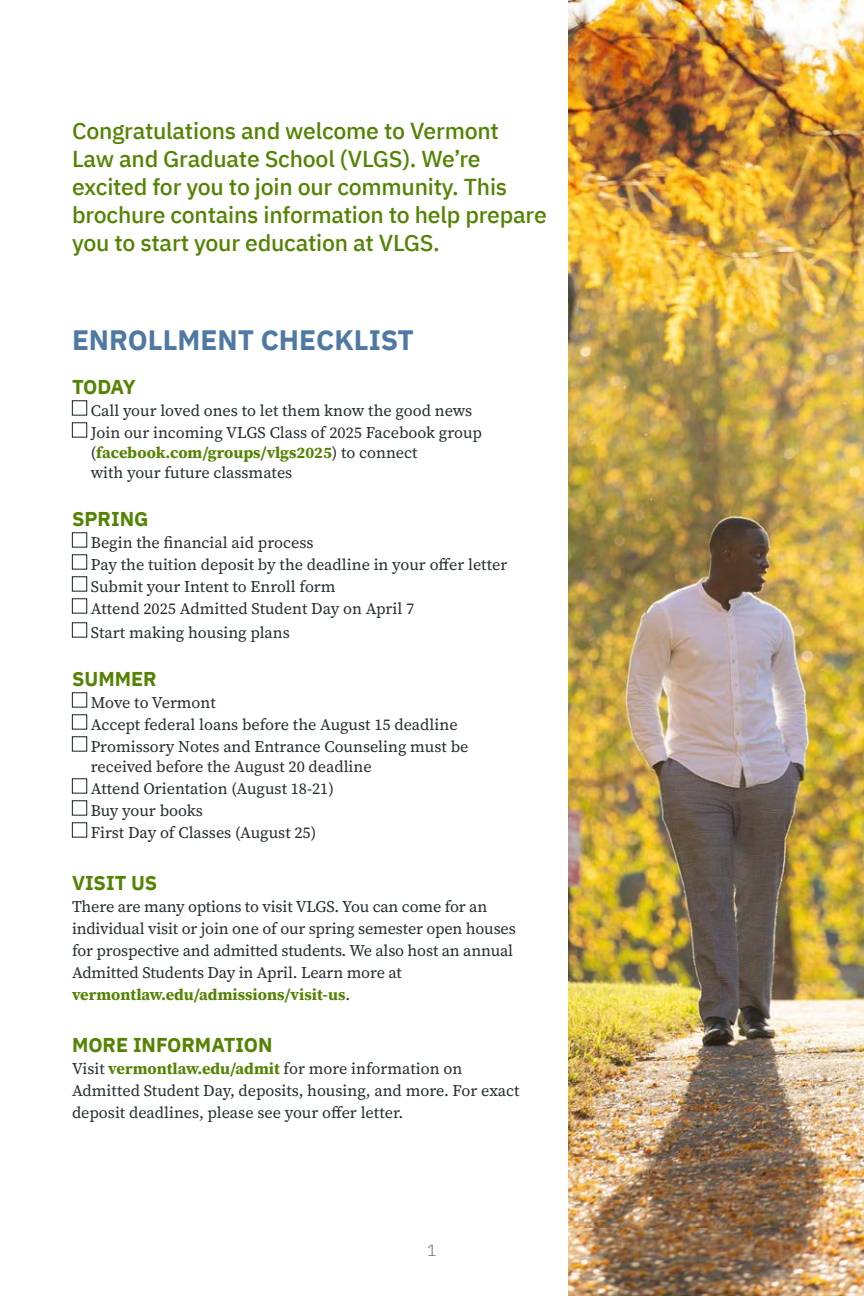
<style>
.page{position:relative;width:864px;height:1296px;background:#fff}
.page>*{position:absolute;margin:0;border:0;box-sizing:border-box;transform-origin:0 0}
.t1{font:700 28px "IBM Plex Sans";color:#4f78a3}
.t2{font:500 23px/28px "IBM Plex Sans";letter-spacing:-.01em;color:#548303}
.t3{font:700 20px "IBM Plex Sans";color:#548303}
.t4{font:16px/22px "Source Serif 418 pt";color:#252d30}
.t5{font:300 16px "IBM Plex Sans";color:#6e7273}
.s1{font-weight:700;color:#548303}
</style>
<div class="page">
<img style="left:568px;top:0;width:296px;height:1296px">
<div style="left:72px;top:400px;width:15px;height:16px;border:1px solid #152128"></div>
<div style="left:72px;top:422px;width:15px;height:16px;border:1px solid #152128"></div>
<div style="left:72px;top:532px;width:15px;height:16px;border:1px solid #152128"></div>
<div style="left:72px;top:554px;width:15px;height:16px;border:1px solid #152128"></div>
<div style="left:72px;top:576px;width:15px;height:16px;border:1px solid #152128"></div>
<div style="left:72px;top:598px;width:15px;height:16px;border:1px solid #152128"></div>
<div style="left:72px;top:622px;width:15px;height:16px;border:1px solid #152128"></div>
<div style="left:72px;top:692px;width:15px;height:16px;border:1px solid #152128"></div>
<div style="left:72px;top:714px;width:15px;height:16px;border:1px solid #152128"></div>
<div style="left:72px;top:736px;width:15px;height:16px;border:1px solid #152128"></div>
<div style="left:72px;top:778px;width:15px;height:16px;border:1px solid #152128"></div>
<div style="left:72px;top:800px;width:15px;height:16px;border:1px solid #152128"></div>
<div style="left:72px;top:822px;width:15px;height:16px;border:1px solid #152128"></div>
<h2 class="t2" style="left:72px;top:119px;width:476px">Congratulations and welcome to Vermont Law and Graduate School (VLGS). We’re excited for you to join our community. This brochure contains information to help prepare you to start your education at VLGS.</h2>
<h1 class="t1" style="left:72px;top:323px;width:344px">ENROLLMENT CHECKLIST</h1>
<p class="t3" style="left:72px;top:375px;width:65px">TODAY</p>
<p class="t4" style="left:91px;top:400px;width:393px">Call your loved ones to let them know the good news<br>Join our incoming VLGS Class of 2025 Facebook group</p>
<p class="t4" style="left:91px;top:443px;width:328px;line-height:20px">(<span class="s1">facebook.com/groups/vlgs2025</span>) to connect with your future classmates</p>
<p class="t3" style="left:72px;top:507px;width:78px">SPRING</p>
<p class="t4" style="left:91px;top:531px;width:418px">Begin the financial aid process<br>Pay the tuition deposit by the deadline in your offer letter Submit your Intent to Enroll form<br>Attend 2025 Admitted Student Day on April 7</p>
<p class="t4" style="left:91px;top:622px;width:201px">Start making housing plans</p>
<p class="t3" style="left:72px;top:667px;width:86px">SUMMER</p>
<p class="t4" style="left:91px;top:692px;width:379px">Move to Vermont<br>Accept federal loans before the August 15 deadline<br>Promissory Notes and Entrance Counseling must be</p>
<p class="t4" style="left:91px;top:756px;width:283px">received before the August 20 deadline<br>Attend Orientation (August 18-21)<br>Buy your books<br>First Day of Classes (August 25)</p>
<p class="t3" style="left:72px;top:871px;width:87px">VISIT US</p>
<p class="t4" style="left:72px;top:896px;width:445px">There are many options to visit VLGS. You can come for an individual visit or join one of our spring semester open houses for prospective and admitted students. We also host an annual Admitted Students Day in April. Learn more at <span class="s1">vermontlaw.edu/admissions/visit-us</span>.</p>
<p class="t3" style="left:72px;top:1033px;width:202px">MORE INFORMATION</p>
<p class="t4" style="left:72px;top:1058px;width:449px">Visit <span class="s1">vermontlaw.edu/admit</span> for more information on<br>Admitted Student Day, deposits, housing, and more. For exact deposit deadlines, please see your offer letter.</p>
<p class="t5" style="left:427px;top:1241px;width:11px">1</p>
</div>
